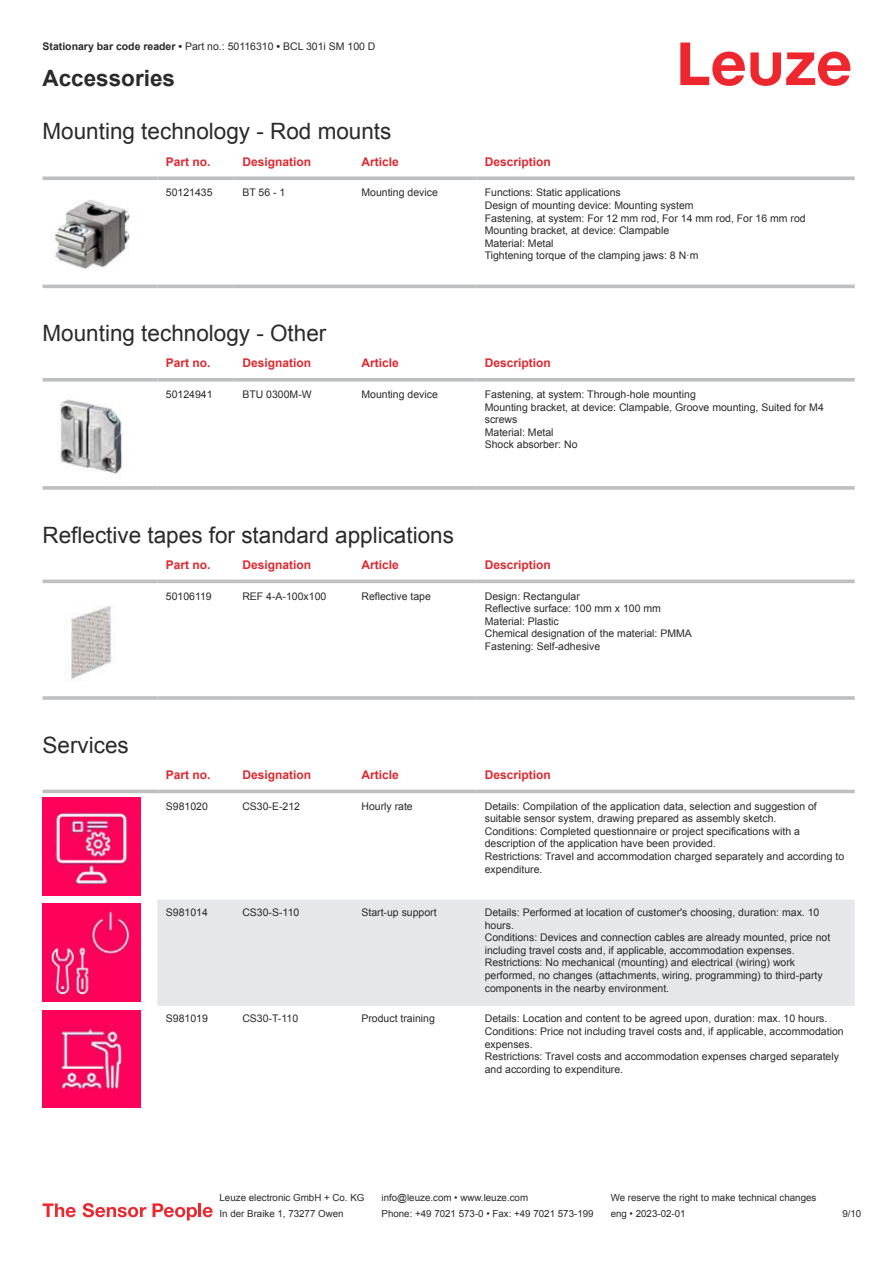
<style>
.page{position:relative;width:893px;height:1263px;background:#fff}
.page>*{position:absolute;margin:0;border:0;box-sizing:border-box;transform-origin:0 0}
.t1{font:22.5px "Arial";color:#2b292a}
.t2{font:700 22.5px "Arial";color:#2b292a}
.t3{font:700 12px "Arial";color:#db2a30}
.t4{font:10.5px/12.6px "Arial";color:#2b292a}
.t5{font:9.75px "Arial";color:#2b292a}
.s1{font-weight:700}
</style>
<div class="page">
<svg style="left:680px;top:43px;width:170px;height:43px"></svg>
<svg style="left:43px;top:284px;width:812px;height:1px"></svg>
<svg style="left:43px;top:176px;width:114px;height:4px"></svg>
<svg style="left:157px;top:176px;width:77px;height:4px"></svg>
<svg style="left:234px;top:176px;width:119px;height:4px"></svg>
<svg style="left:353px;top:176px;width:123px;height:4px"></svg>
<svg style="left:476px;top:176px;width:379px;height:4px;background:#c4c6c8"></svg>
<hr style="left:43px;top:285px;width:114px;height:3px;background:#bdbfc1">
<hr style="left:157px;top:285px;width:77px;height:3px;background:#bdbfc1">
<hr style="left:234px;top:285px;width:119px;height:3px;background:#bdbfc1">
<hr style="left:353px;top:285px;width:123px;height:3px;background:#bdbfc1">
<hr style="left:476px;top:285px;width:379px;height:3px;background:#bdbfc1">
<img style="left:53px;top:200px;width:78px;height:70px">
<svg style="left:43px;top:378px;width:114px;height:4px"></svg>
<svg style="left:157px;top:378px;width:77px;height:4px"></svg>
<svg style="left:234px;top:378px;width:119px;height:4px"></svg>
<svg style="left:353px;top:378px;width:123px;height:4px"></svg>
<svg style="left:476px;top:378px;width:379px;height:4px;background:#c3c5c7"></svg>
<svg style="left:43px;top:486px;width:114px;height:4px"></svg>
<hr style="left:157px;top:486px;width:77px;height:4px;background:#c5c7c8">
<svg style="left:234px;top:486px;width:119px;height:4px"></svg>
<svg style="left:353px;top:486px;width:123px;height:4px"></svg>
<hr style="left:476px;top:486px;width:379px;height:4px;background:#c5c7c8">
<img style="left:58px;top:399px;width:64px;height:75px">
<svg style="left:43px;top:579px;width:812px;height:5px;fill:#eff0f0"></svg>
<hr style="left:43px;top:580px;width:114px;height:3px;background:#bdbfc1">
<hr style="left:157px;top:580px;width:77px;height:3px;background:#bdbfc1">
<hr style="left:234px;top:580px;width:119px;height:3px;background:#bdbfc1">
<hr style="left:353px;top:580px;width:123px;height:3px;background:#bdbfc1">
<hr style="left:476px;top:580px;width:379px;height:3px;background:#bdbfc1">
<hr style="left:43px;top:696px;width:114px;height:4px;background:#bdbfc1">
<hr style="left:157px;top:696px;width:77px;height:4px;background:#c9cbcd">
<hr style="left:234px;top:696px;width:119px;height:4px;background:#c4c6c7">
<hr style="left:353px;top:696px;width:123px;height:4px;background:#bdbfc1">
<hr style="left:476px;top:696px;width:379px;height:4px;background:#c9cbcd">
<img style="left:71px;top:606px;width:41px;height:74px">
<svg style="left:43px;top:789px;width:812px;height:319px"></svg>
<div style="left:157px;top:899px;width:698px;height:107px;background:#e6e7e9"></div>
<hr style="left:43px;top:790px;width:114px;height:3px;background:#bdbfc1">
<hr style="left:157px;top:790px;width:77px;height:3px;background:#bdbfc1">
<hr style="left:234px;top:790px;width:119px;height:3px;background:#bdbfc1">
<hr style="left:353px;top:790px;width:123px;height:3px;background:#bdbfc1">
<hr style="left:476px;top:790px;width:379px;height:3px;background:#bdbfc1">
<img style="left:43px;top:797px;width:97px;height:98px">
<img style="left:43px;top:904px;width:97px;height:97px">
<img style="left:43px;top:1010px;width:97px;height:98px">
<svg style="left:43px;top:1203px;width:33px;height:14px"></svg>
<svg style="left:83px;top:1203px;width:63px;height:14px"></svg>
<svg style="left:153px;top:1203px;width:44px;height:17px"></svg>
<hr style="left:198px;top:1203px;width:3px;height:14px;background:#ed272d">
<svg style="left:203px;top:1207px;width:10px;height:10px"></svg>
<p class="t4" style="left:43px;top:41px;width:335px"><span class="s1">Stationary bar code reader •</span> Part no.: 50116310 <span class="s1">•</span> BCL 301i SM 100 D</p>
<h1 class="t2" style="left:43px;top:70px;width:134px">Accessories</h1>
<h1 class="t1" style="left:43px;top:123px;width:350px">Mounting technology - Rod mounts</h1>
<p class="t3" style="left:166px;top:157px;width:46px">Part no.</p>
<p class="t3" style="left:242px;top:157px;width:70px">Designation</p>
<p class="t3" style="left:361px;top:157px;width:39px">Article</p>
<p class="t3" style="left:485px;top:157px;width:68px">Description</p>
<p class="t4" style="left:166px;top:187px;width:48px">50121435</p>
<p class="t4" style="left:242px;top:187px;width:44px">BT 56 - 1</p>
<p class="t4" style="left:361px;top:187px;width:78px">Mounting device</p>
<p class="t4" style="left:485px;top:187px;width:322px">Functions: Static applications<br>Design of mounting device: Mounting system<br>Fastening, at system: For 12 mm rod, For 14 mm rod, For 16 mm rod Mounting bracket, at device: Clampable<br>Material: Metal<br>Tightening torque of the clamping jaws: 8 N·m</p>
<h1 class="t1" style="left:43px;top:325px;width:285px">Mounting technology - Other</h1>
<p class="t3" style="left:166px;top:358px;width:46px">Part no.</p>
<p class="t3" style="left:242px;top:358px;width:70px">Designation</p>
<p class="t3" style="left:361px;top:358px;width:39px">Article</p>
<p class="t3" style="left:485px;top:358px;width:68px">Description</p>
<p class="t4" style="left:166px;top:389px;width:48px">50124941</p>
<p class="t4" style="left:242px;top:389px;width:71px">BTU 0300M-W</p>
<p class="t4" style="left:361px;top:389px;width:78px">Mounting device</p>
<p class="t4" style="left:485px;top:389px;width:341px">Fastening, at system: Through-hole mounting<br>Mounting bracket, at device: Clampable, Groove mounting, Suited for M4 screws<br>Material: Metal<br>Shock absorber: No</p>
<h1 class="t1" style="left:43px;top:526px;width:413px">Reflective tapes for standard applications</h1>
<p class="t3" style="left:166px;top:560px;width:46px">Part no.</p>
<p class="t3" style="left:242px;top:560px;width:70px">Designation</p>
<p class="t3" style="left:361px;top:560px;width:39px">Article</p>
<p class="t3" style="left:485px;top:560px;width:68px">Description</p>
<p class="t4" style="left:166px;top:591px;width:47px">50106119</p>
<p class="t4" style="left:242px;top:591px;width:86px">REF 4-A-100x100</p>
<p class="t4" style="left:361px;top:591px;width:71px">Reflective tape</p>
<p class="t4" style="left:485px;top:591px;width:209px">Design: Rectangular<br>Reflective surface: 100 mm x 100 mm<br>Material: Plastic<br>Chemical designation of the material: PMMA<br>Fastening: Self-adhesive</p>
<h1 class="t1" style="left:43px;top:736px;width:88px">Services</h1>
<p class="t3" style="left:166px;top:770px;width:46px">Part no.</p>
<p class="t3" style="left:242px;top:770px;width:70px">Designation</p>
<p class="t3" style="left:361px;top:770px;width:39px">Article</p>
<p class="t3" style="left:485px;top:770px;width:68px">Description</p>
<p class="t4" style="left:166px;top:801px;width:44px">S981020</p>
<p class="t4" style="left:242px;top:801px;width:59px">CS30-E-212</p>
<p class="t4" style="left:361px;top:801px;width:53px">Hourly rate</p>
<p class="t4" style="left:485px;top:801px;width:361px">Details: Compilation of the application data, selection and suggestion of suitable sensor system, drawing prepared as assembly sketch.<br>Conditions: Completed questionnaire or project specifications with a description of the application have been provided.<br>Restrictions: Travel and accommodation charged separately and according to expenditure.</p>
<p class="t4" style="left:166px;top:907px;width:44px">S981014</p>
<p class="t4" style="left:242px;top:907px;width:58px">CS30-S-110</p>
<p class="t4" style="left:361px;top:907px;width:77px">Start-up support</p>
<p class="t4" style="left:485px;top:907px;width:347px">Details: Performed at location of customer's choosing, duration: max. 10 hours.<br>Conditions: Devices and connection cables are already mounted, price not including travel costs and, if applicable, accommodation expenses.<br>Restrictions: No mechanical (mounting) and electrical (wiring) work performed, no changes (attachments, wiring, programming) to third-party components in the nearby environment.</p>
<p class="t4" style="left:166px;top:1013px;width:44px">S981019</p>
<p class="t4" style="left:242px;top:1013px;width:57px">CS30-T-110</p>
<p class="t4" style="left:361px;top:1013px;width:75px">Product training</p>
<p class="t4" style="left:485px;top:1013px;width:360px">Details: Location and content to be agreed upon, duration: max. 10 hours.<br>Conditions: Price not including travel costs and, if applicable, accommodation expenses.<br>Restrictions: Travel costs and accommodation expenses charged separately and according to expenditure.</p>
<p class="t5" style="left:220px;top:1194px;width:146px">Leuze electronic GmbH + Co. KG</p>
<p class="t5" style="left:381px;top:1194px;width:148px">info@leuze.com • www.leuze.com</p>
<p class="t5" style="left:611px;top:1194px;width:207px">We reserve the right to make technical changes</p>
<p class="t5" style="left:220px;top:1210px;width:126px">In der Braike 1, 73277 Owen</p>
<p class="t5" style="left:381px;top:1210px;width:214px">Phone: +49 7021 573-0 • Fax: +49 7021 573-199</p>
<p class="t5" style="left:611px;top:1210px;width:76px">eng • 2023-02-01</p>
<p class="t5" style="left:842px;top:1210px;width:20px">9 /10</p>
</div>
